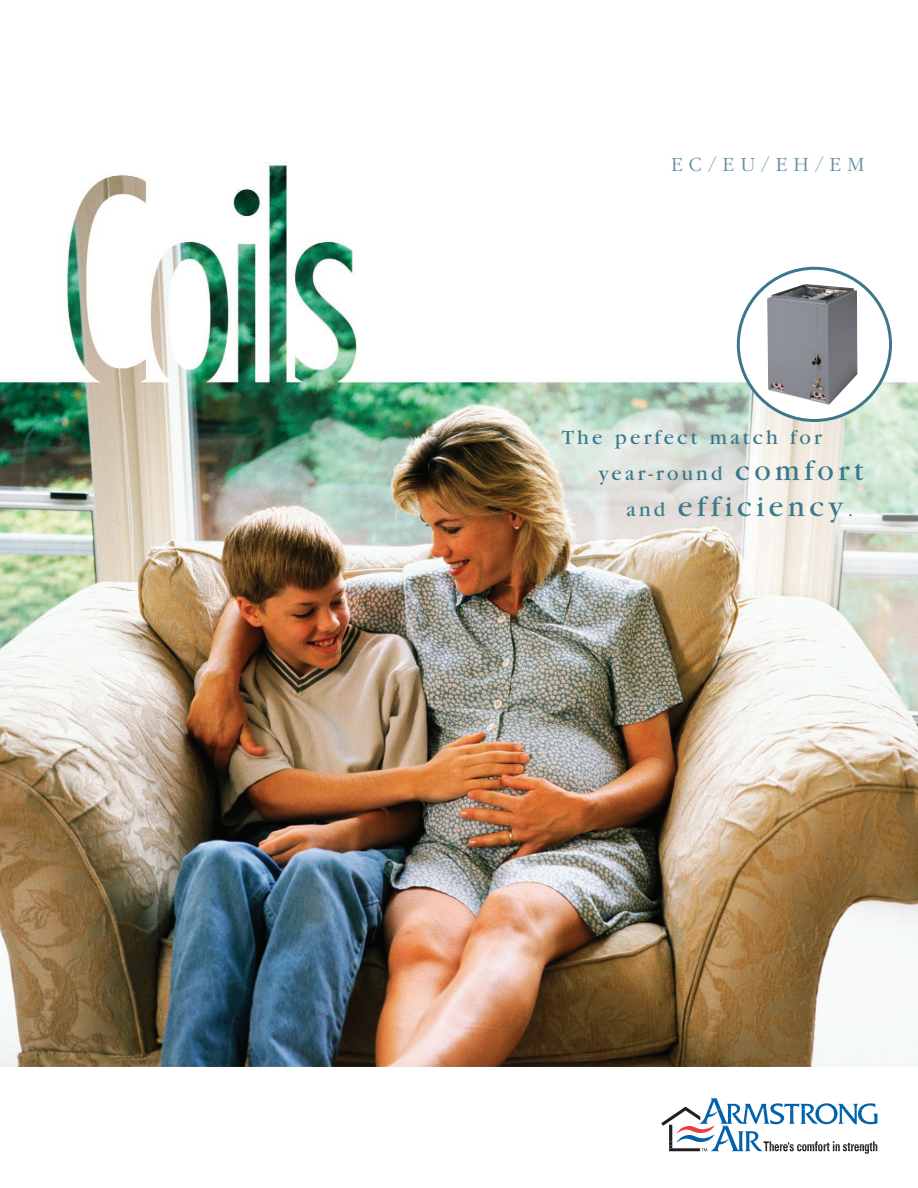
<style>
.page{position:relative;width:918px;height:1188px;background:#fff}
.page>*{position:absolute;margin:0;border:0;box-sizing:border-box;transform-origin:0 0}
.t1{font:30px "Garamond";letter-spacing:.15em;color:#3b788c}
.t2{font:21px/36px "Garamond";letter-spacing:.15em;color:#3b788c}
.t3{font:300 21px "Garamond";letter-spacing:.29em;color:#6293a3}
.s1{font-size:30px}
.s2{font-size:21px}
</style>
<div class="page">
<img style="left:0;top:162px;width:918px;height:905px">
<div style="left:738px;top:268px;width:153px;height:152px;background:#fff;border-radius:50%"></div>
<div style="left:737px;top:267px;width:155px;height:155px;border:3px solid #3b788c;border-radius:50%"></div>
<img style="left:767px;top:284px;width:90px;height:121px">
<svg style="left:661px;top:1098px;width:217px;height:56px"></svg>
<p class="t3" style="left:671px;top:153px;width:195px">EC/EU/EH/EM</p>
<p class="t2" style="left:599px;top:419px;width:267px;text-indent:-37px">The perfect match for year-round <span class="s1">comfort</span></p>
<h1 class="t1" style="left:627px;top:491px;width:228px"><span class="s2">and</span> efficiency<span class="s2">.</span></h1>
</div>
